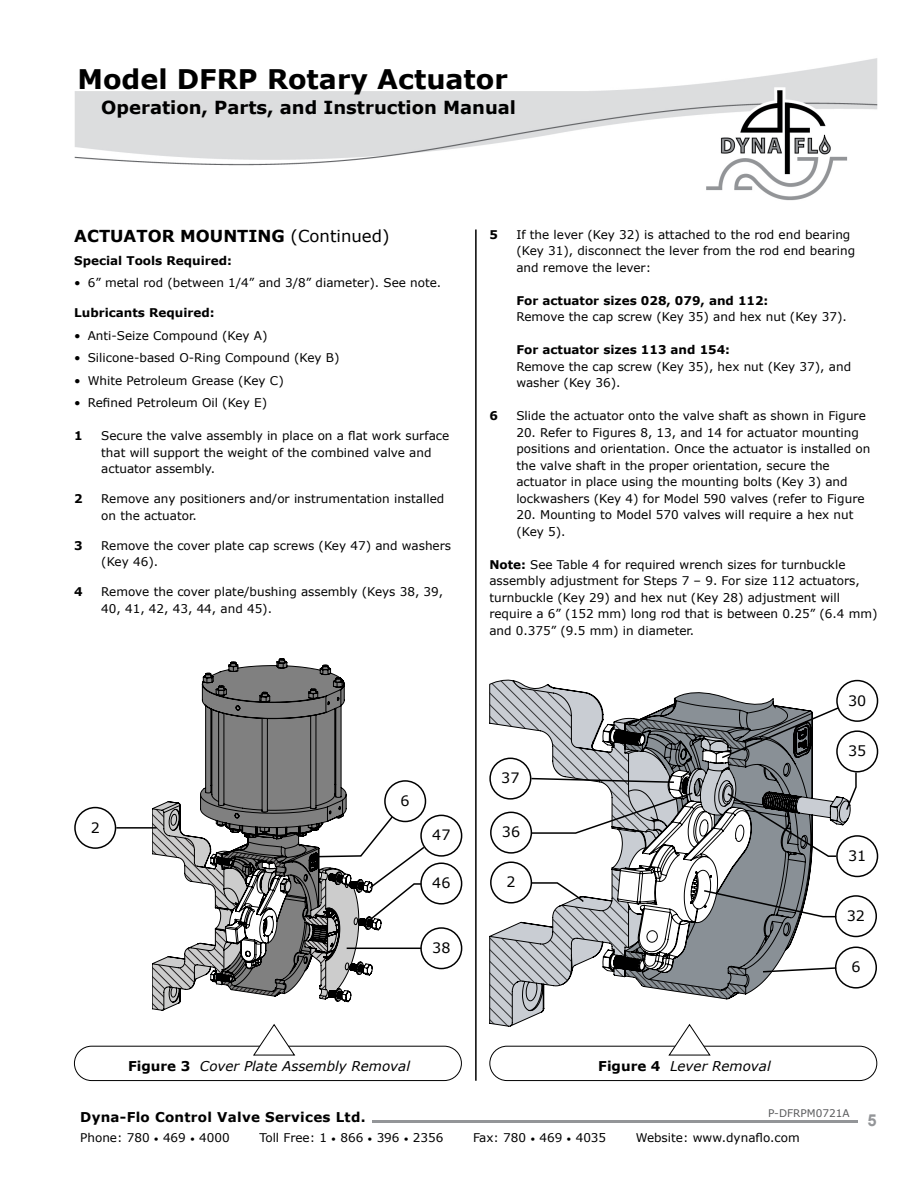
<style>
.page{position:relative;width:918px;height:1188px;background:#fff}
.page>*{position:absolute;margin:0;border:0;box-sizing:border-box;transform-origin:0 0}
.t1{font:700 27px "Verdana";color:#000}
.t2{font:700 18px "Verdana";color:#000}
.t3{font:700 16.5px "Verdana";color:#000}
.t4{font:700 16.5px "Arial";color:#939598}
.t5{font:14.25px "Verdana";color:#000}
.t6{font:italic 13.5px "Verdana";color:#000}
.t7{font:700 13.5px "Verdana";letter-spacing:.02em;color:#000}
.t8{font:12px/16.5px "Verdana";color:#000}
.t9{font:700 12px "Verdana";color:#000}
.t10{font:10.5px "Verdana";color:#5a5b5d}
.s1{font-weight:400}
.s2{font-weight:700}
.s3{font-weight:700;font-style:normal}
.s4{font-size:9px}
</style>
<div class="page">
<img style="left:74px;top:58px;width:804px;height:143px">
<hr style="left:372px;top:1120px;width:485px;height:2px;background:#939598">
<div style="left:74px;top:1046px;width:388px;height:35px;border:1px solid #000;border-radius:17px"></div>
<svg style="left:253px;top:1024px;width:42px;height:32px"></svg>
<div style="left:490px;top:1046px;width:387px;height:35px;border:1px solid #000;border-radius:17px"></div>
<svg style="left:166px;top:658px;width:181px;height:144px"></svg>
<svg style="left:489px;top:683px;width:361px;height:341px"></svg>
<hr style="left:475px;top:230px;width:2px;height:851px;background:#000">
<div style="left:420px;top:815px;width:42px;height:42px;border:2px solid #000;border-radius:50%"></div>
<div style="left:420px;top:862px;width:42px;height:43px;border:2px solid #000;border-radius:50%"></div>
<div style="left:420px;top:927px;width:42px;height:42px;border:2px solid #000;border-radius:50%"></div>
<div style="left:384px;top:780px;width:42px;height:42px;border:2px solid #000;border-radius:50%"></div>
<svg style="left:152px;top:802px;width:274px;height:208px"></svg>
<div style="left:74px;top:807px;width:42px;height:42px;border:2px solid #000;border-radius:50%"></div>
<hr style="left:116px;top:827px;width:41px;height:2px;background:#000">
<div style="left:836px;top:680px;width:42px;height:42px;border:2px solid #000;border-radius:50%"></div>
<div style="left:836px;top:730px;width:42px;height:42px;border:2px solid #000;border-radius:50%"></div>
<div style="left:836px;top:835px;width:42px;height:42px;border:2px solid #000;border-radius:50%"></div>
<div style="left:835px;top:895px;width:42px;height:42px;border:2px solid #000;border-radius:50%"></div>
<div style="left:835px;top:947px;width:42px;height:42px;border:2px solid #000;border-radius:50%"></div>
<div style="left:489px;top:758px;width:42px;height:42px;border:2px solid #000;border-radius:50%"></div>
<div style="left:490px;top:861px;width:42px;height:43px;border:2px solid #000;border-radius:50%"></div>
<svg style="left:490px;top:680px;width:367px;height:178px"></svg>
<svg style="left:490px;top:868px;width:348px;height:188px"></svg>
<h1 class="t1" style="left:77px;top:60px;width:432px">Model DFRP Rotary Actuator</h1>
<h2 class="t2" style="left:101px;top:95px;width:416px">Operation, Parts, and Instruction Manual</h2>
<h3 class="t3" style="left:74px;top:224px;width:317px">ACTUATOR MOUNTING <span class="s1">(Continued)</span></h3>
<p class="t9" style="left:74px;top:252px;width:159px">Special Tools Required:</p>
<p class="t8" style="left:74px;top:274px;width:369px">• 6” metal rod (between 1/4” and 3/8” diameter). See note.</p>
<p class="t9" style="left:74px;top:304px;width:142px">Lubricants Required:</p>
<p class="t8" style="left:74px;top:327px;width:195px">• Anti-Seize Compound (Key A)</p>
<p class="t8" style="left:74px;top:349px;width:267px">• Silicone-based O-Ring Compound (Key B)</p>
<p class="t8" style="left:74px;top:372px;width:211px">• White Petroleum Grease (Key C)</p>
<p class="t8" style="left:74px;top:394px;width:194px">• Refined Petroleum Oil (Key E)</p>
<p class="t9" style="left:74px;top:427px;width:10px">1</p>
<p class="t8" style="left:101px;top:427px;width:350px">Secure the valve assembly in place on a flat work surface that will support the weight of the combined valve and actuator assembly.</p>
<p class="t9" style="left:74px;top:490px;width:10px">2</p>
<p class="t8" style="left:101px;top:490px;width:345px">Remove any positioners and/or instrumentation installed on the actuator.</p>
<p class="t9" style="left:74px;top:537px;width:10px">3</p>
<p class="t8" style="left:101px;top:537px;width:351px">Remove the cover plate cap screws (Key 47) and washers (Key 46).</p>
<p class="t9" style="left:74px;top:583px;width:10px">4</p>
<p class="t8" style="left:101px;top:583px;width:344px">Remove the cover plate/bushing assembly (Keys 38, 39,<br>40, 41, 42, 43, 44, and 45).</p>
<p class="t5" style="left:91px;top:818px;width:11px">2</p>
<p class="t5" style="left:401px;top:791px;width:11px">6</p>
<p class="t5" style="left:432px;top:825px;width:20px">47</p>
<p class="t5" style="left:432px;top:873px;width:20px">46</p>
<p class="t5" style="left:432px;top:938px;width:20px">38</p>
<p class="t9" style="left:489px;top:226px;width:10px">5</p>
<p class="t8" style="left:516px;top:226px;width:340px">If the lever (Key 32) is attached to the rod end bearing (Key 31), disconnect the lever from the rod end bearing and remove the lever:</p>
<p class="t9" style="left:516px;top:292px;width:254px">For actuator sizes 028, 079, and 112:</p>
<p class="t8" style="left:516px;top:308px;width:332px">Remove the cap screw (Key 35) and hex nut (Key 37).</p>
<p class="t9" style="left:516px;top:341px;width:215px">For actuator sizes 113 and 154:</p>
<p class="t8" style="left:516px;top:358px;width:336px">Remove the cap screw (Key 35), hex nut (Key 37), and washer (Key 36).</p>
<p class="t9" style="left:489px;top:407px;width:10px">6</p>
<p class="t8" style="left:516px;top:407px;width:351px">Slide the actuator onto the valve shaft as shown in Figure</p>
<p class="t8" style="left:516px;top:424px;width:355px">20. Refer to Figures 8, 13, and 14 for actuator mounting positions and orientation. Once the actuator is installed on the valve shaft in the proper orientation, secure the actuator in place using the mounting bolts (Key 3) and lockwashers (Key 4) for Model 590 valves (refer to Figure</p>
<p class="t8" style="left:516px;top:506px;width:339px">20. Mounting to Model 570 valves will require a hex nut (Key 5).</p>
<p class="t8" style="left:489px;top:556px;width:390px"><span class="s2">Note:</span> See Table 4 for required wrench sizes for turnbuckle assembly adjustment for Steps 7 – 9. For size 112 actuators, turnbuckle (Key 29) and hex nut (Key 28) adjustment will require a 6” (152 mm) long rod that is between 0.25” (6.4 mm) and 0.375” (9.5 mm) in diameter.</p>
<p class="t5" style="left:501px;top:768px;width:20px">37</p>
<p class="t5" style="left:502px;top:822px;width:20px">36</p>
<p class="t5" style="left:507px;top:872px;width:11px">2</p>
<p class="t5" style="left:848px;top:691px;width:20px">30</p>
<p class="t5" style="left:848px;top:741px;width:20px">35</p>
<p class="t5" style="left:848px;top:846px;width:20px">31</p>
<p class="t5" style="left:847px;top:906px;width:20px">32</p>
<p class="t5" style="left:851px;top:957px;width:11px">6</p>
<p class="t6" style="left:128px;top:1057px;width:283px"><span class="s3">Figure 3</span> Cover Plate Assembly Removal</p>
<p class="t6" style="left:598px;top:1057px;width:174px"><span class="s3">Figure 4</span> Lever Removal</p>
<p class="t10" style="left:768px;top:1106px;width:83px">P-DFRPM0721A</p>
<p class="t7" style="left:80px;top:1108px;width:287px">Dyna-Flo Control Valve Services Ltd.</p>
<p class="t8" style="left:80px;top:1130px;width:151px">Phone: 780 <span class="s4">•</span> 469 <span class="s4">•</span> 4000</p>
<p class="t8" style="left:259px;top:1130px;width:186px">Toll Free: 1 <span class="s4">•</span> 866 <span class="s4">•</span> 396 <span class="s4">•</span> 2356</p>
<p class="t8" style="left:473px;top:1130px;width:135px">Fax: 780 <span class="s4">•</span> 469 <span class="s4">•</span> 4035</p>
<p class="t8" style="left:636px;top:1130px;width:165px">Website: www.dynaflo.com</p>
<h3 class="t4" style="left:867px;top:1108px;width:11px">5</h3>
</div>
